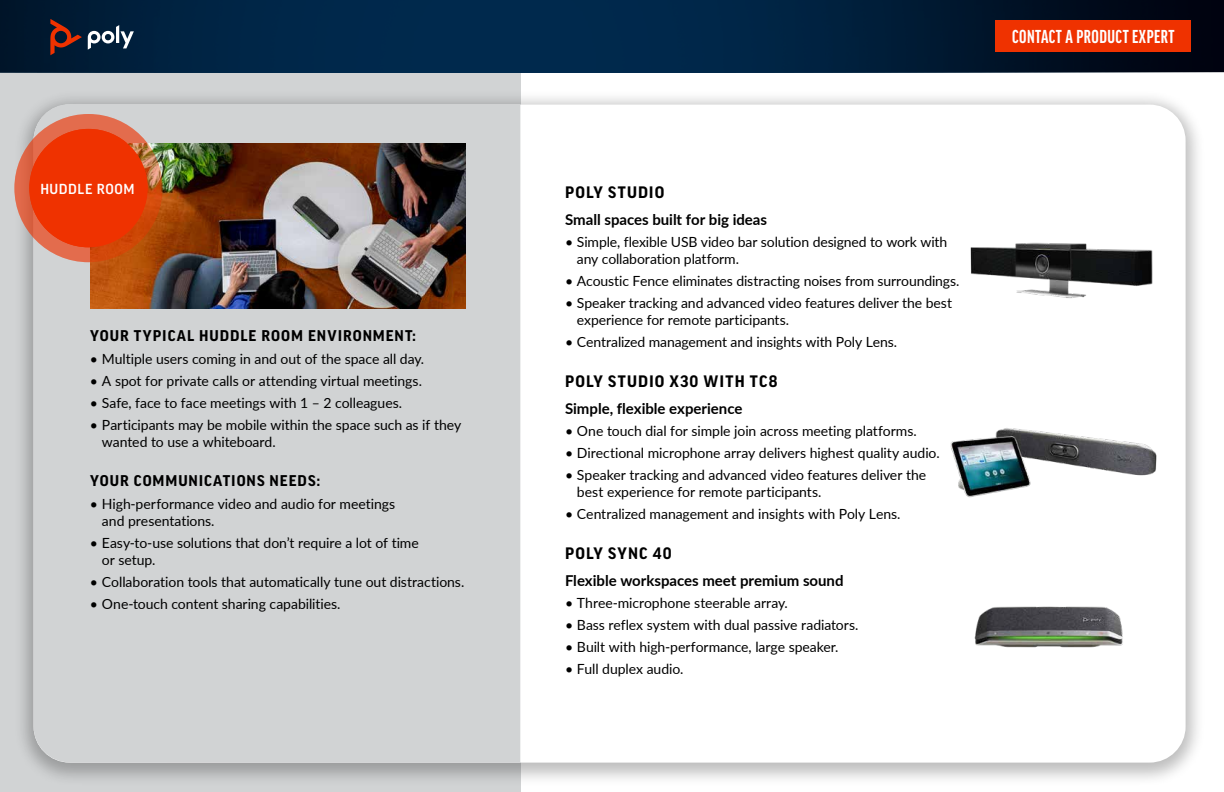
<style>
.page{position:relative;width:1224px;height:792px;background:#fff}
.page>*{position:absolute;margin:0;border:0;box-sizing:border-box;transform-origin:0 0}
.t1{font:700 extra-condensed 20px "Good Headline Pro";letter-spacing:.025em;color:#fff}
.t2{font:500 18.7px "Good Pro";letter-spacing:.05em;color:#fff}
.t3{font:700 16px "Good Pro";letter-spacing:.065em;color:#000}
.t4{font:700 15px "Lato";color:#000}
.t5{font:700 15px "Good Pro";letter-spacing:.065em;color:#000}
.t6{font:14px/17px "Lato";letter-spacing:-.005em;color:#000}
.t7{font:500 14px "Good Pro";letter-spacing:.04em;color:#fff}
</style>
<div class="page">
<div style="left:0;top:70px;width:520px;height:722px;background:#d1d3d4"></div>
<img style="left:0;top:0;width:1224px;height:72px">
<div style="left:14px;top:90px;width:1191px;height:697px;background:#000;opacity:.26"></div>
<div style="left:34px;top:105px;width:1152px;height:658px;background:#fff;border-radius:36px"></div>
<div style="left:34px;top:104px;width:486px;height:659px;background:#d1d3d4"></div>
<svg style="left:88px;top:25px;width:46px;height:25px"></svg>
<svg style="left:50px;top:19px;width:32px;height:36px"></svg>
<div style="left:996px;top:20px;width:195px;height:32px;background:#ef3200"></div>
<img style="left:90px;top:143px;width:376px;height:166px">
<svg style="left:14px;top:114px;width:149px;height:148px;background:#d8643b"></svg>
<div style="left:29px;top:129px;width:119px;height:118px;background:#ef3200;border-radius:50%"></div>
<img style="left:970px;top:242px;width:183px;height:56px">
<img style="left:950px;top:428px;width:207px;height:70px">
<img style="left:974px;top:606px;width:149px;height:42px">
<h1 class="t1" style="left:1012px;top:24px;width:164px">CONTACT A PRODUCT EXPERT</h1>
<h2 class="t2" style="left:40px;top:180px;width:98px">EXECUTIVE</h2>
<p class="t7" style="left:40px;top:182px;width:96px">HUDDLE ROOM</p>
<p class="t3" style="left:565px;top:185px;width:101px">POLY STUDIO</p>
<p class="t4" style="left:565px;top:214px;width:204px">Small spaces built for big ideas</p>
<p class="t6" style="left:577px;top:234px;width:372px;text-indent:-12px">• Simple, flexible USB video bar solution designed to work with any collaboration platform.</p>
<p class="t6" style="left:565px;top:273px;width:396px">• Acoustic Fence eliminates distracting noises from surroundings.</p>
<p class="t6" style="left:577px;top:295px;width:377px;text-indent:-12px">• Speaker tracking and advanced video features deliver the best experience for remote participants.</p>
<p class="t6" style="left:565px;top:334px;width:334px">• Centralized management and insights with Poly Lens.</p>
<p class="t3" style="left:565px;top:374px;width:214px">POLY STUDIO X30 WITH TC8</p>
<p class="t4" style="left:565px;top:403px;width:179px">Simple, flexible experience</p>
<p class="t6" style="left:565px;top:423px;width:353px">• One touch dial for simple join across meeting platforms.</p>
<p class="t6" style="left:565px;top:445px;width:376px">• Directional microphone array delivers highest quality audio.</p>
<p class="t6" style="left:577px;top:467px;width:351px;text-indent:-12px">• Speaker tracking and advanced video features deliver the best experience for remote participants.</p>
<p class="t6" style="left:565px;top:506px;width:337px">• Centralized management and insights with Poly Lens.</p>
<p class="t3" style="left:565px;top:546px;width:108px">POLY SYNC 40</p>
<p class="t4" style="left:565px;top:575px;width:280px">Flexible workspaces meet premium sound</p>
<p class="t6" style="left:565px;top:595px;width:224px">• Three-microphone steerable array.</p>
<p class="t6" style="left:565px;top:617px;width:295px">• Bass reflex system with dual passive radiators.</p>
<p class="t6" style="left:565px;top:639px;width:275px">• Built with high-performance, large speaker.</p>
<p class="t6" style="left:565px;top:661px;width:120px">• Full duplex audio.</p>
<p class="t5" style="left:90px;top:328px;width:327px">YOUR TYPICAL HUDDLE ROOM ENVIRONMENT:</p>
<p class="t6" style="left:90px;top:351px;width:336px">• Multiple users coming in and out of the space all day.</p>
<p class="t6" style="left:90px;top:373px;width:333px">• A spot for private calls or attending virtual meetings.</p>
<p class="t6" style="left:90px;top:395px;width:314px">• Safe, face to face meetings with 1 – 2 colleagues.</p>
<p class="t6" style="left:102px;top:417px;width:361px;text-indent:-12px">• Participants may be mobile within the space such as if they wanted to use a whiteboard.</p>
<p class="t5" style="left:90px;top:473px;width:231px">YOUR COMMUNICATIONS NEEDS:</p>
<p class="t6" style="left:102px;top:496px;width:295px;text-indent:-12px">• High-performance video and audio for meetings and presentations.</p>
<p class="t6" style="left:102px;top:535px;width:318px;text-indent:-12px">• Easy-to-use solutions that don’t require a lot of time or setup.</p>
<p class="t6" style="left:90px;top:574px;width:376px">• Collaboration tools that automatically tune out distractions.</p>
<p class="t6" style="left:90px;top:596px;width:252px">• One-touch content sharing capabilities.</p>
</div>
